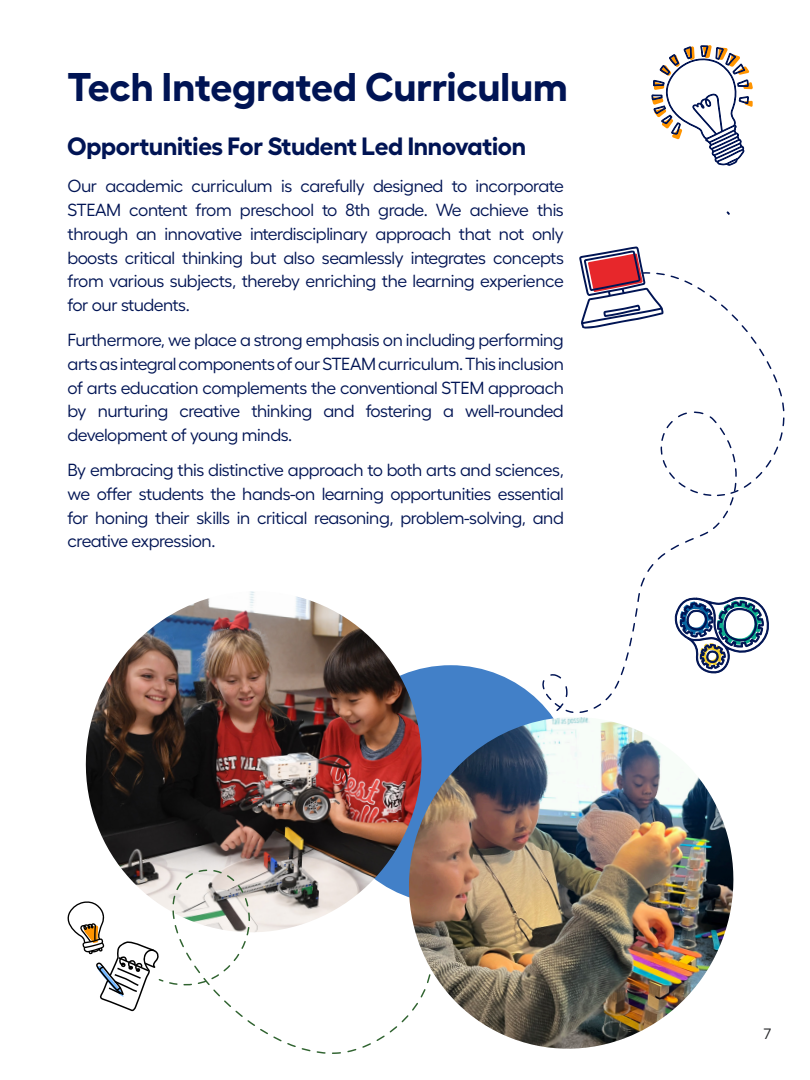
<style>
.page{position:relative;width:810px;height:1080px;background:#fff}
.page>*{position:absolute;margin:0;border:0;box-sizing:border-box;transform-origin:0 0}
.t1{font:700 40px "Fellix";letter-spacing:-.005em;color:#001454}
.t2{font:700 25px "Fellix";letter-spacing:-.01em;color:#001454}
.t3{font:17.5px/23.8px "Fellix";letter-spacing:-.025em;color:#001454;text-align:justify}
.t4{font:15px "Fellix";color:#27282b}
</style>
<div class="page">
<svg style="left:518px;top:280px;width:265px;height:437px"></svg>
<svg style="left:674px;top:597px;width:95px;height:78px"></svg>
<svg style="left:579px;top:246px;width:101px;height:83px"></svg>
<svg style="left:651px;top:45px;width:102px;height:121px"></svg>
<div style="left:327px;top:665px;width:247px;height:239px;background:#4280c8;border-radius:50%"></div>
<img style="left:85px;top:591px;width:359px;height:297px">
<svg style="left:330px;top:888px;width:66px;height:166px"></svg>
<img style="left:396px;top:717px;width:338px;height:332px">
<svg style="left:67px;top:848px;width:263px;height:206px"></svg>
<p class="t1" style="left:68px;top:55px;width:502px">Tech Integrated Curriculum</p>
<p class="t2" style="left:67px;top:126px;width:461px">Opportunities For Student Led Innovation</p>
<p class="t3" style="left:68px;top:173px;width:498px">Our academic curriculum is carefully designed to incorporate STEAM content from preschool to 8th grade. We achieve this through an innovative interdisciplinary approach that not only boosts critical thinking but also seamlessly integrates concepts from various subjects, thereby enriching the learning experience for our students.</p>
<p class="t3" style="left:68px;top:326px;width:498px">Furthermore, we place a strong emphasis on including performing arts as integral components of our STEAM curriculum. This inclusion of arts education complements the conventional STEM approach by nurturing creative thinking and fostering a well-rounded development of young minds.</p>
<p class="t3" style="left:68px;top:456px;width:498px">By embracing this distinctive approach to both arts and sciences, we offer students the hands-on learning opportunities essential for honing their skills in critical reasoning, problem-solving, and creative expression.</p>
<p class="t4" style="left:764px;top:1023px;width:9px">7</p>
</div>
